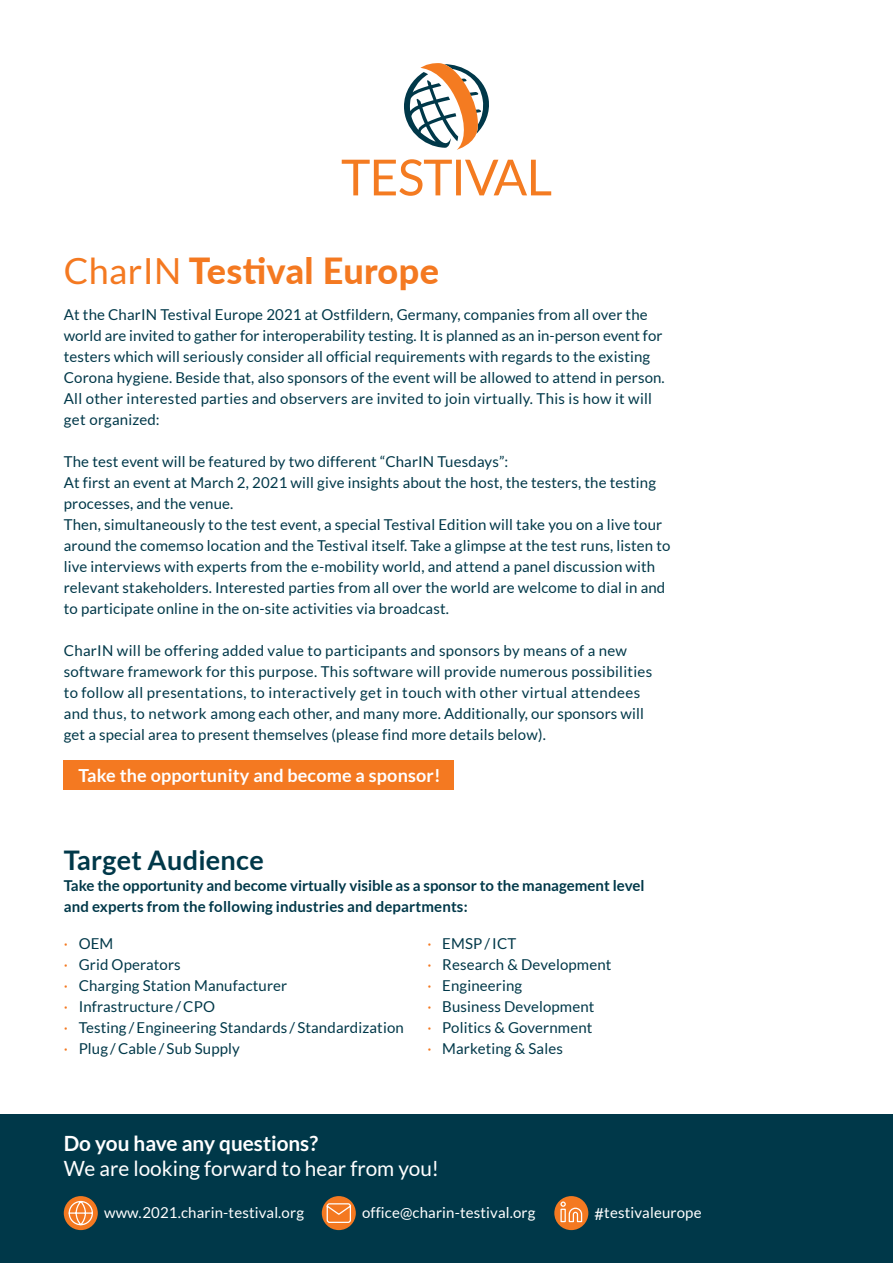
<style>
.page{position:relative;width:893px;height:1263px;background:#fff}
.page>*{position:absolute;margin:0;border:0;box-sizing:border-box;transform-origin:0 0}
.t1{font:800 36px "Lato";letter-spacing:.01em;color:#f47921}
.t2{font:700 27px "Lato";letter-spacing:.01em;color:#003849}
.t3{font:21px "Lato";color:#fff}
.t4{font:700 21px "Lato";color:#fff}
.t5{font:700 18px "Lato";letter-spacing:.01em;color:#fff}
.t6{font:15px/21px "Lato";letter-spacing:.01em;color:#003849}
.t7{font:700 15px/21px "Lato";color:#003849}
.t8{font:15px "Lato";letter-spacing:.01em;color:#fff}
.s1{font-weight:400}
.s2{color:#f47921}
.s3{font-size:16.5px}
</style>
<div class="page">
<div style="left:0;top:1114px;width:893px;height:149px;background:#003849"></div>
<div style="left:64px;top:1196px;width:34px;height:34px;background:#f47921;border-radius:50%"></div>
<svg style="left:68px;top:1200px;width:26px;height:26px"></svg>
<div style="left:322px;top:1196px;width:34px;height:34px;background:#f47921;border-radius:50%"></div>
<svg style="left:325px;top:1202px;width:27px;height:21px"></svg>
<div style="left:554px;top:1196px;width:34px;height:34px;background:#f47921;border-radius:50%"></div>
<svg style="left:560px;top:1201px;width:23px;height:22px"></svg>
<div style="left:64px;top:761px;width:390px;height:29px;background:#f47921"></div>
<svg style="left:404px;top:63px;width:85px;height:87px"></svg>
<svg style="left:342px;top:159px;width:209px;height:37px"></svg>
<h1 class="t1" style="left:64px;top:244px;width:377px"><span class="s1">CharIN</span> Testival Europe</h1>
<p class="t6" style="left:64px;top:304px;width:602px">At the CharIN Testival Europe 2021 at Ostfildern, Germany, companies from all over the world are invited to gather for interoperability testing. It is planned as an in-person event for testers which will seriously consider all official requirements with regards to the existing Corona hygiene. Beside that, also sponsors of the event will be allowed to attend in person.<br>All other interested parties and observers are invited to join virtually. This is how it will get organized:</p>
<p class="t6" style="left:64px;top:451px;width:608px">The test event will be featured by two different “CharIN Tuesdays”:<br>At first an event at March 2, 2021 will give insights about the host, the testers, the testing processes, and the venue.<br>Then, simultaneously to the test event, a special Testival Edition will take you on a live tour around the comemso location and the Testival itself. Take a glimpse at the test runs, listen to live interviews with experts from the e-mobility world, and attend a panel discussion with relevant stakeholders. Interested parties from all over the world are welcome to dial in and to participate online in the on-site activities via broadcast.</p>
<p class="t6" style="left:64px;top:640px;width:590px">CharIN will be offering added value to participants and sponsors by means of a new software framework for this purpose. This software will provide numerous possibilities to follow all presentations, to interactively get in touch with other virtual attendees and thus, to network among each other, and many more. Additionally, our sponsors will get a special area to present themselves (please find more details below).</p>
<p class="t5" style="left:78px;top:765px;width:364px">Take the opportunity and become a sponsor!</p>
<h2 class="t2" style="left:64px;top:845px;width:201px">Target Audience</h2>
<p class="t7" style="left:64px;top:875px;width:582px">Take the opportunity and become virtually visible as a sponsor to the management level and experts from the following industries and departments:</p>
<p class="t6" style="left:64px;top:933px;width:342px"><span class="s2">·</span> OEM<br><span class="s2">·</span> Grid Operators<br><span class="s2">·</span> Charging Station Manufacturer<br><span class="s2">·</span> Infrastructure /CPO<br><span class="s2">·</span> Testing /Engineering Standards / Standardization <span class="s2">·</span> Plug /Cable / Sub Supply</p>
<p class="t6" style="left:427px;top:933px;width:186px"><span class="s2">·</span> EMSP/ICT<br><span class="s2">·</span> Research &amp; Development <span class="s2">·</span> Engineering<br><span class="s2">·</span> Business Development<br><span class="s2">·</span> Politics &amp; Government<br><span class="s2">·</span> Marketing &amp; Sales</p>
<h3 class="t4" style="left:64px;top:1131px;width:256px">Do you have any questions?</h3>
<h3 class="t3" style="left:64px;top:1157px;width:377px">We are looking forward to hear from you!</h3>
<p class="t8" style="left:104px;top:1204px;width:201px">www.2021.charin-testival.org</p>
<p class="t8" style="left:362px;top:1204px;width:175px">office@charin-testival.org</p>
<p class="t8" style="left:595px;top:1204px;width:108px"><span class="s3">#</span>testivaleurope</p>
</div>
